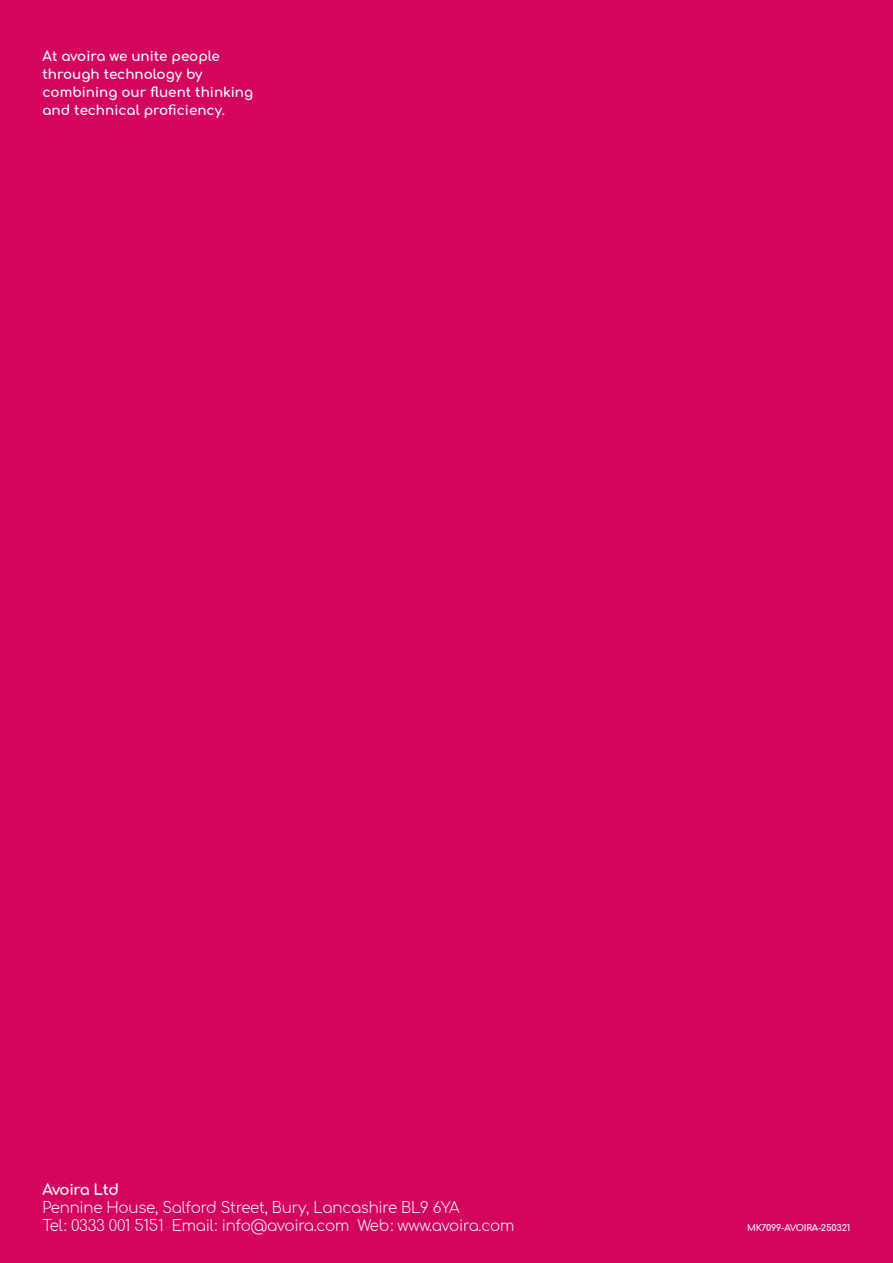
<style>
.page{position:relative;width:893px;height:1263px;background:#d3055e}
.page>*{position:absolute;margin:0;border:0;box-sizing:border-box;transform-origin:0 0}
.Avoira_body_copy{font:300 15px "Comfortaa";letter-spacing:-.015em;color:#fff}
.Avoira_body_copy-2{font:700 15px "Comfortaa";letter-spacing:-.025em;color:#fff}
.t1{font:700 13.5px/18px "Comfortaa";color:#fff}
.Avoira_body_copy-3{font:700 9px "Comfortaa";letter-spacing:-.02em;color:#fff}
</style>
<div class="page">
<p class="t1" style="left:43px;top:45px;width:179px">At avoira we unite people</p>
<p class="t1" style="left:43px;top:63px;width:161px">through technology by</p>
<p class="t1" style="left:43px;top:81px;width:212px">combining our fluent thinking and technical proficiency.</p>
<p class="Avoira_body_copy-2" style="left:43px;top:1175px;width:78px">Avoira Ltd</p>
<p class="Avoira_body_copy" style="left:43px;top:1193px;width:419px">Pennine House, Salford Street, Bury, Lancashire BL9 6YA</p>
<p class="Avoira_body_copy" style="left:43px;top:1211px;width:473px">Tel: 0333 001 5151 Email: info@avoira.com Web: www.avoira.com</p>
<p class="Avoira_body_copy-3" style="left:747px;top:1219px;width:105px">MK7099-AVOIRA-250321</p>
</div>
